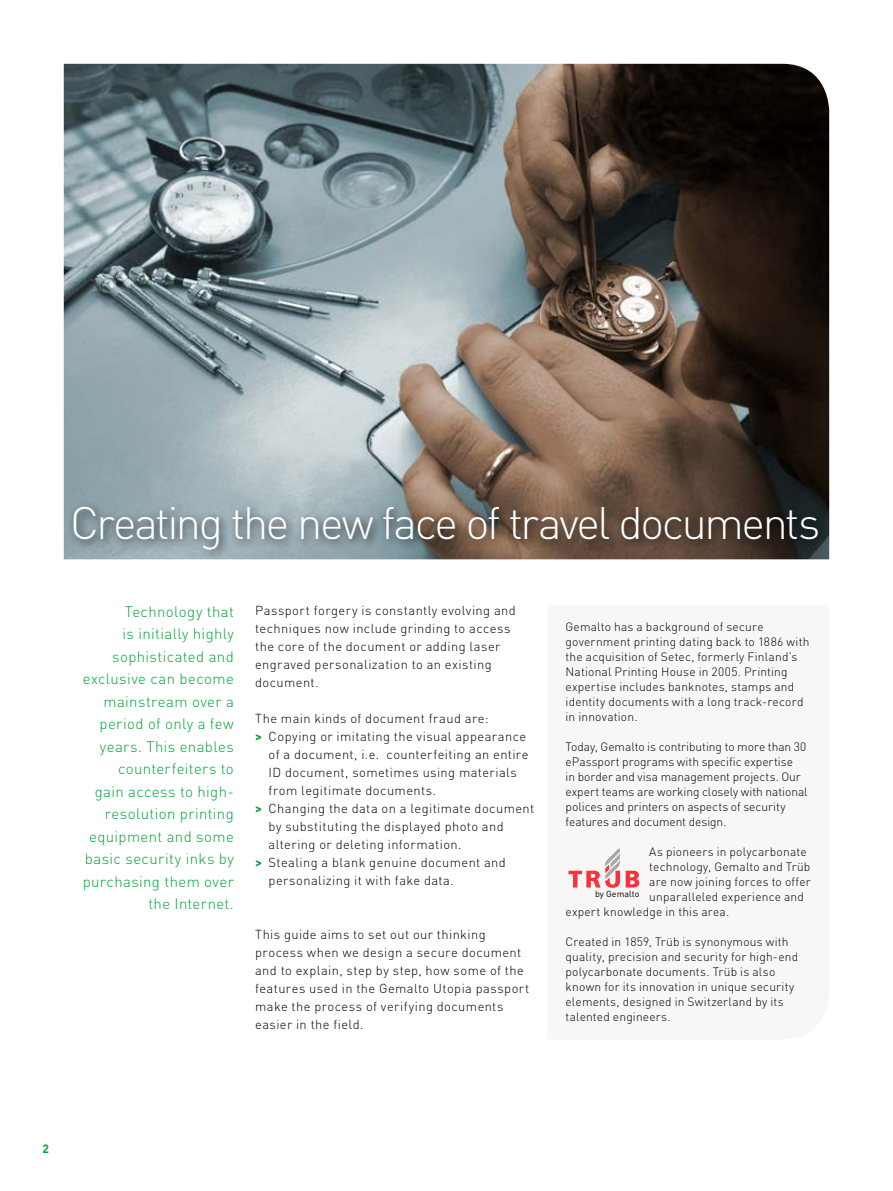
<style>
.page{position:relative;width:893px;height:1191px;background:#fff}
.page>*{position:absolute;margin:0;border:0;box-sizing:border-box;transform-origin:0 0}
.t1{font:300 45px "DIN Pro";letter-spacing:-.05em;color:#fff}
.t2{font:300 15px/22.5px "DIN Pro";letter-spacing:.025em;color:#00a438;text-align:right}
.t3{font:300 12.9px/18px "DIN Pro";letter-spacing:.035em;color:#000}
.t4{font:300 12px/15px "DIN Pro";letter-spacing:.015em;color:#000}
.t5{font:300 12px/15px "DIN Pro";letter-spacing:-.005em;color:#000}
.t6{font:700 12px "DIN Pro";color:#00a438}
.t7{font:8.85px "DIN Pro";letter-spacing:.01em;color:#000}
.s1{font-weight:700;color:#00a438}
</style>
<div class="page">
<img style="left:64px;top:64px;width:765px;height:495px">
<div style="left:68px;top:501px;width:762px;height:60px;background:#000;opacity:.75"></div>
<svg style="left:626px;top:870px;width:13px;height:17px"></svg>
<svg style="left:568px;top:848px;width:52px;height:40px"></svg>
<h1 class="t1" style="left:70px;top:492px;width:752px">Creating the new face of travel documents</h1>
<p class="t2" style="left:83px;top:599px;width:153px">Technology that<br>is initially highly sophisticated and exclusive can become mainstream over a period of only a few years. This enables counterfeiters to<br>gain access to high&shy;resolution printing equipment and some basic security inks by purchasing them over the Internet.</p>
<p class="t3" style="left:255px;top:601px;width:262px">Passport forgery is constantly evolving and techniques now include grinding to access the core of the document or adding laser engraved personalization to an existing document.</p>
<p class="t3" style="left:255px;top:708px;width:235px">The main kinds of document fraud are:</p>
<p class="t3" style="left:255px;top:726px;width:273px"><span class="s1">&gt;</span> Copying or imitating the visual appearance</p>
<p class="t3" style="left:269px;top:745px;width:261px">of a document, i.e. counterfeiting an entire</p>
<p class="t3" style="left:269px;top:763px;width:250px">ID document, sometimes using materials</p>
<p class="t3" style="left:269px;top:781px;width:169px">from legitimate documents.</p>
<p class="t3" style="left:255px;top:799px;width:281px"><span class="s1">&gt;</span> Changing the data on a legitimate document</p>
<p class="t3" style="left:269px;top:817px;width:237px">by substituting the displayed photo and</p>
<p class="t3" style="left:269px;top:835px;width:195px">altering or deleting information.</p>
<p class="t3" style="left:255px;top:853px;width:252px"><span class="s1">&gt;</span> Stealing a blank genuine document and</p>
<p class="t3" style="left:269px;top:871px;width:187px">personalizing it with fake data.</p>
<p class="t3" style="left:255px;top:925px;width:276px">This guide aims to set out our thinking process when we design a secure document and to explain, step by step, how some of the features used in the Gemalto Utopia passport make the process of verifying documents easier in the field.</p>
<p class="t4" style="left:566px;top:619px;width:245px">Gemalto has a background of secure government printing dating back to 1886 with the acquisition of Setec, formerly Finland’s National Printing House in 2005. Printing expertise includes banknotes, stamps and identity documents with a long track-record in innovation.</p>
<p class="t5" style="left:566px;top:739px;width:244px">Today, Gemalto is contributing to more than 30 ePassport programs with specific expertise<br>in border and visa management projects. Our expert teams are working closely with national polices and printers on aspects of security features and document design.</p>
<p class="t4" style="left:649px;top:844px;width:159px">As pioneers in polycarbonate</p>
<p class="t4" style="left:649px;top:859px;width:163px">technology, Gemalto and Trüb</p>
<p class="t4" style="left:649px;top:874px;width:163px">are now joining forces to offer</p>
<p class="t4" style="left:649px;top:889px;width:156px">unparalleled experience and</p>
<p class="t4" style="left:566px;top:904px;width:165px">expert knowledge in this area.</p>
<p class="t4" style="left:566px;top:934px;width:234px">Created in 1859, Trüb is synonymous with quality, precision and security for high-end polycarbonate documents. Trüb is also known for its innovation in unique security elements, designed in Switzerland by its talented engineers.</p>
<p class="t7" style="left:595px;top:888px;width:46px">by Gemalto</p>
<p class="t6" style="left:43px;top:1140px;width:8px">2</p>
</div>
